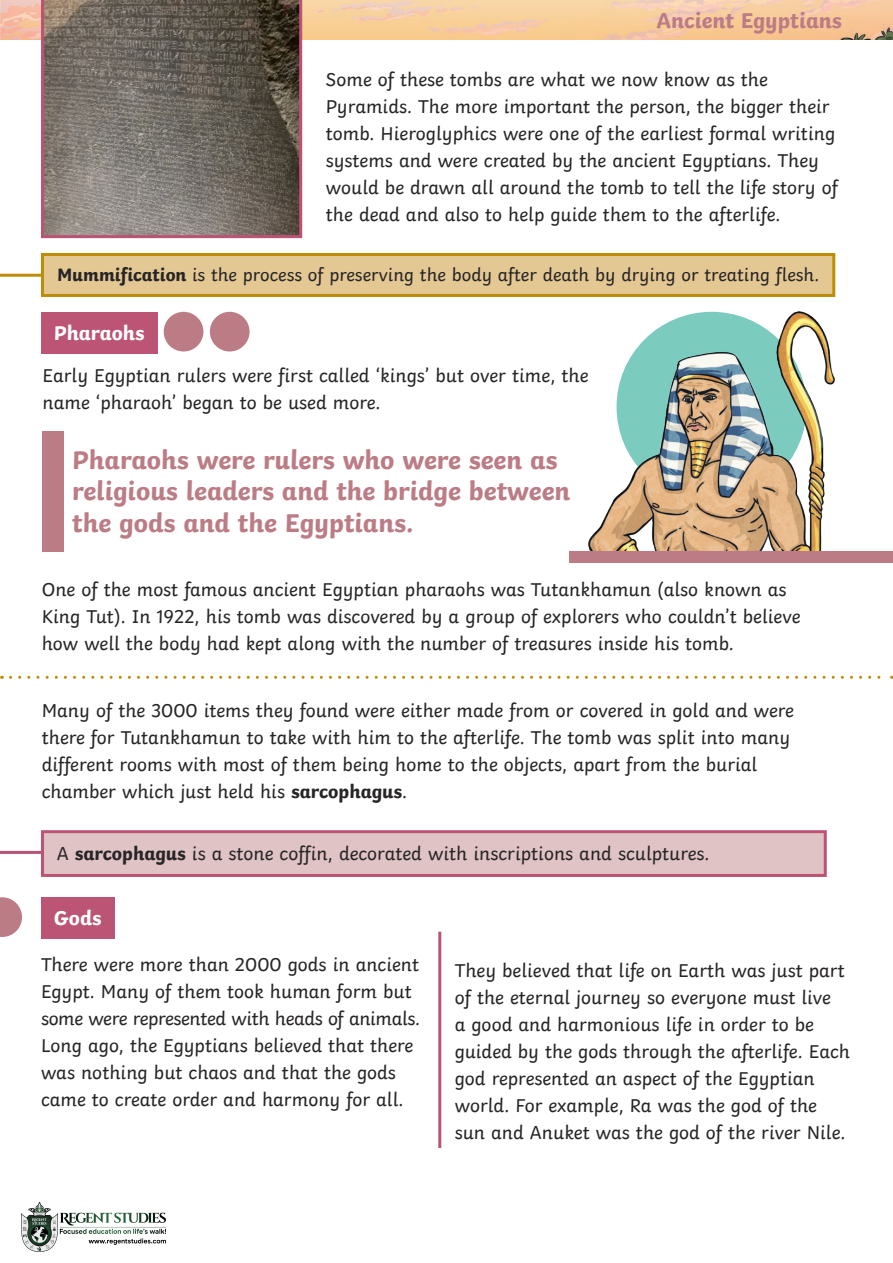
<style>
.page{position:relative;width:893px;height:1263px;background:#fff}
.page>*{position:absolute;margin:0;border:0;box-sizing:border-box;transform-origin:0 0}
.Heading_2{font:700 27px/31.5px "Twinkl";color:#bc7c85}
.Heading_2-2{font:700 22.5px "Twinkl";color:#bc7c85}
.Heading_3{font:700 21px "Twinkl";color:#fff}
.KS2_Body_Copy{font:19.5px/27px "Twinkl";color:#282526}
.KS2_Body_Copy-2{font:18.75px "Twinkl";color:#282526}
.s1{font-weight:700}
</style>
<div class="page">
<img style="left:0;top:0;width:893px;height:40px">
<div style="left:41px;top:312px;width:116px;height:42px;background:#bb5475"></div>
<div style="left:41px;top:897px;width:73px;height:42px;background:#bb5475"></div>
<svg style="left:41px;top:0;width:261px;height:238px;background:#736962"></svg>
<hr style="left:0;top:851px;width:128px;height:3px;background:#bc5374">
<div style="left:43px;top:832px;width:782px;height:43px;background:#e0c3c4"></div>
<div style="left:41px;top:830px;width:786px;height:47px;border:3px solid #bc5374"></div>
<img style="left:588px;top:312px;width:247px;height:239px">
<hr style="left:0;top:274px;width:128px;height:3px;background:#bd8c08">
<div style="left:43px;top:254px;width:791px;height:41px;background:#e4c893"></div>
<div style="left:41px;top:253px;width:794px;height:44px;border:3px solid #bd8c08"></div>
<div style="left:43px;top:431px;width:21px;height:120px;background:#bc7c85"></div>
<div style="left:570px;top:551px;width:323px;height:12px;background:#bc7c85"></div>
<svg style="left:10px;top:676px;width:882px;height:3px"></svg>
<div style="left:164px;top:312px;width:39px;height:39px;background:#bc7c85;border-radius:50%"></div>
<div style="left:210px;top:312px;width:40px;height:39px;background:#bc7c85;border-radius:50%"></div>
<svg style="left:0;top:897px;width:22px;height:40px"></svg>
<hr style="left:438px;top:932px;width:3px;height:216px;background:#bc5374">
<img style="left:22px;top:1203px;width:143px;height:49px">
<p class="Heading_2-2" style="left:656px;top:2px;width:187px">Ancient Egyptians</p>
<p class="KS2_Body_Copy" style="left:326px;top:64px;width:513px">Some of these tombs are what we now know as the Pyramids. The more important the person, the bigger their tomb. Hieroglyphics were one of the earliest formal writing systems and were created by the ancient Egyptians. They would be drawn all around the tomb to tell the life story of the dead and also to help guide them to the afterlife.</p>
<p class="KS2_Body_Copy-2" style="left:57px;top:260px;width:764px"><span class="s1">Mummification</span> is the process of preserving the body after death by drying or treating flesh.</p>
<p class="Heading_3" style="left:54px;top:315px;width:92px">Pharaohs</p>
<p class="KS2_Body_Copy" style="left:43px;top:360px;width:548px">Early Egyptian rulers were first called ‘kings’ but over time, the name ‘pharaoh’ began to be used more.</p>
<p class="Heading_2" style="left:72px;top:441px;width:499px">Pharaohs were rulers who were seen as religious leaders and the bridge between the gods and the Egyptians.</p>
<p class="KS2_Body_Copy" style="left:42px;top:574px;width:760px">One of the most famous ancient Egyptian pharaohs was Tutankhamun (also known as<br>King Tut). In 1922, his tomb was discovered by a group of explorers who couldn’t believe how well the body had kept along with the number of treasures inside his tomb.</p>
<p class="KS2_Body_Copy" style="left:42px;top:695px;width:754px">Many of the 3000 items they found were either made from or covered in gold and were there for Tutankhamun to take with him to the afterlife. The tomb was split into many different rooms with most of them being home to the objects, apart from the burial chamber which just held his <span class="s1">sarcophagus</span>.</p>
<p class="KS2_Body_Copy" style="left:57px;top:838px;width:654px">A <span class="s1">sarcophagus</span> is a stone coffin, decorated with inscriptions and sculptures.</p>
<p class="Heading_3" style="left:54px;top:901px;width:49px">Gods</p>
<p class="KS2_Body_Copy" style="left:41px;top:949px;width:381px">There were more than 2000 gods in ancient Egypt. Many of them took human form but some were represented with heads of animals.<br>Long ago, the Egyptians believed that there was nothing but chaos and that the gods came to create order and harmony for all.</p>
<p class="KS2_Body_Copy" style="left:455px;top:955px;width:397px">They believed that life on Earth was just part of the eternal journey so everyone must live<br>a good and harmonious life in order to be guided by the gods through the afterlife. Each god represented an aspect of the Egyptian world. For example, Ra was the god of the sun and Anuket was the god of the river Nile.</p>
</div>
